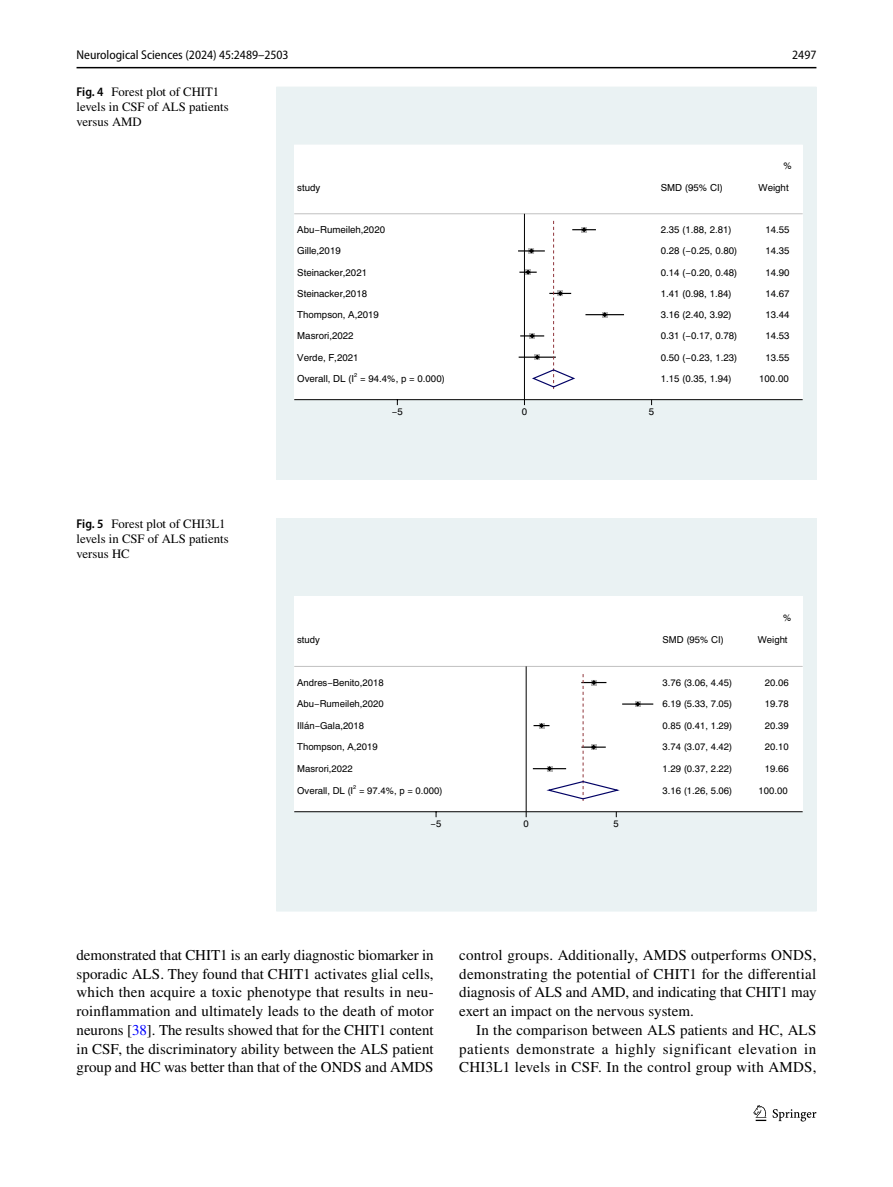
<style>
.page{position:relative;width:893px;height:1187px;background:#fff}
.page>*{position:absolute;margin:0;border:0;box-sizing:border-box;transform-origin:0 0}
.t1{font:15px/18.8px "STIX";letter-spacing:.005em;color:#000;text-align:justify}
.t2{font:12.75px/15px "STIX";color:#000}
.t3{font:semi-condensed 12.75px "Myriad Pro";color:#000}
.t4{font:9.6px "Helvetica 3";color:#000}
.t5{font:9.45px "Helvetica 4";color:#000}
.t6{font:5.7px "Helvetica 3";color:#000}
.t7{font:5.55px "Helvetica 4";color:#000}
.s1{font-family:"Myriad Pro";font-weight:600;font-stretch:semi-condensed}
.s2{color:#00f}
</style>
<div class="page">
<hr style="left:77px;top:67px;width:739px;height:1px;background:#000">
<svg style="left:753px;top:1105px;width:13px;height:15px"></svg>
<svg style="left:773px;top:1109px;width:43px;height:12px"></svg>
<div style="left:276px;top:87px;width:540px;height:392px;background:#eaf2f3"></div>
<div style="left:294px;top:145px;width:509px;height:254px;background:#fff"></div>
<hr style="left:294px;top:213px;width:509px;height:1px;background:#c0c0c0">
<hr style="left:585px;top:314px;width:39px;height:1px;background:#000">
<hr style="left:524px;top:214px;width:1px;height:185px;background:#000">
<svg style="left:602px;top:312px;width:6px;height:6px"></svg>
<svg style="left:518px;top:221px;width:78px;height:168px"></svg>
<hr style="left:294px;top:399px;width:509px;height:1px;background:#000">
<div style="left:276px;top:518px;width:540px;height:393px;background:#eaf2f3"></div>
<div style="left:294px;top:596px;width:509px;height:215px;background:#fff"></div>
<hr style="left:294px;top:666px;width:509px;height:1px;background:#c0c0c0">
<hr style="left:622px;top:703px;width:31px;height:1px;background:#000">
<hr style="left:533px;top:768px;width:33px;height:1px;background:#000">
<hr style="left:526px;top:666px;width:1px;height:145px;background:#000">
<svg style="left:635px;top:701px;width:6px;height:6px"></svg>
<svg style="left:534px;top:674px;width:86px;height:127px"></svg>
<hr style="left:294px;top:811px;width:509px;height:1px;background:#000">
<p class="t3" style="left:77px;top:48px;width:214px">Neurological Sciences (2024) 45:2489–2503</p>
<p class="t3" style="left:792px;top:48px;width:26px">2497</p>
<p class="t2" style="left:77px;top:85px;width:154px"><span class="s1">Fig. 4</span> Forest plot of CHIT1 levels in CSF of ALS patients versus AMD</p>
<p class="t2" style="left:77px;top:517px;width:154px"><span class="s1">Fig. 5</span> Forest plot of CHI3L1 levels in CSF of ALS patients versus HC</p>
<p class="t4" style="left:783px;top:160px;width:10px">%</p>
<p class="t4" style="left:297px;top:181px;width:25px">study</p>
<p class="t4" style="left:661px;top:181px;width:64px">SMD (95% CI)</p>
<p class="t4" style="left:759px;top:181px;width:32px">Weight</p>
<p class="t4" style="left:297px;top:224px;width:89px">Abu−Rumeileh,2020</p>
<p class="t4" style="left:661px;top:224px;width:72px">2.35 (1.88, 2.81)</p>
<p class="t4" style="left:765px;top:224px;width:26px">14.55</p>
<p class="t4" style="left:297px;top:245px;width:45px">Gille,2019</p>
<p class="t4" style="left:661px;top:245px;width:78px">0.28 (−0.25, 0.80)</p>
<p class="t4" style="left:765px;top:245px;width:26px">14.35</p>
<p class="t4" style="left:297px;top:266px;width:71px">Steinacker,2021</p>
<p class="t4" style="left:661px;top:266px;width:78px">0.14 (−0.20, 0.48)</p>
<p class="t4" style="left:765px;top:266px;width:26px">14.90</p>
<p class="t4" style="left:297px;top:287px;width:71px">Steinacker,2018</p>
<p class="t4" style="left:661px;top:287px;width:72px">1.41 (0.98, 1.84)</p>
<p class="t4" style="left:765px;top:287px;width:26px">14.67</p>
<p class="t4" style="left:297px;top:309px;width:83px">Thompson, A,2019</p>
<p class="t4" style="left:661px;top:309px;width:72px">3.16 (2.40, 3.92)</p>
<p class="t4" style="left:765px;top:309px;width:26px">13.44</p>
<p class="t4" style="left:297px;top:330px;width:58px">Masrori,2022</p>
<p class="t4" style="left:661px;top:330px;width:78px">0.31 (−0.17, 0.78)</p>
<p class="t4" style="left:765px;top:330px;width:26px">14.53</p>
<p class="t4" style="left:297px;top:351px;width:63px">Verde, F,2021</p>
<p class="t4" style="left:661px;top:351px;width:78px">0.50 (−0.23, 1.23)</p>
<p class="t4" style="left:765px;top:351px;width:26px">13.55</p>
<p class="t4" style="left:297px;top:372px;width:58px">Overall, DL (I</p>
<p class="t6" style="left:354px;top:371px;width:5px">2</p>
<p class="t4" style="left:360px;top:372px;width:86px">= 94.4%, p = 0.000)</p>
<p class="t4" style="left:661px;top:372px;width:72px">1.15 (0.35, 1.94)</p>
<p class="t4" style="left:759px;top:372px;width:31px">100.00</p>
<p class="t4" style="left:392px;top:405px;width:13px">−5</p>
<p class="t4" style="left:522px;top:405px;width:7px">0</p>
<p class="t4" style="left:649px;top:405px;width:7px">5</p>
<p class="t5" style="left:783px;top:612px;width:10px">%</p>
<p class="t5" style="left:297px;top:633px;width:24px">study</p>
<p class="t5" style="left:663px;top:633px;width:63px">SMD (95% CI)</p>
<p class="t5" style="left:758px;top:633px;width:31px">Weight</p>
<p class="t5" style="left:297px;top:676px;width:88px">Andres−Benito,2018</p>
<p class="t5" style="left:663px;top:676px;width:71px">3.76 (3.06, 4.45)</p>
<p class="t5" style="left:765px;top:676px;width:25px">20.06</p>
<p class="t5" style="left:297px;top:698px;width:88px">Abu−Rumeileh,2020</p>
<p class="t5" style="left:663px;top:698px;width:71px">6.19 (5.33, 7.05)</p>
<p class="t5" style="left:765px;top:698px;width:25px">19.78</p>
<p class="t5" style="left:297px;top:719px;width:68px">Illán−Gala,2018</p>
<p class="t5" style="left:663px;top:719px;width:71px">0.85 (0.41, 1.29)</p>
<p class="t5" style="left:765px;top:719px;width:25px">20.39</p>
<p class="t5" style="left:297px;top:741px;width:82px">Thompson, A,2019</p>
<p class="t5" style="left:663px;top:741px;width:71px">3.74 (3.07, 4.42)</p>
<p class="t5" style="left:765px;top:741px;width:25px">20.10</p>
<p class="t5" style="left:297px;top:762px;width:57px">Masrori,2022</p>
<p class="t5" style="left:663px;top:762px;width:71px">1.29 (0.37, 2.22)</p>
<p class="t5" style="left:765px;top:762px;width:25px">19.66</p>
<p class="t5" style="left:297px;top:784px;width:58px">Overall, DL (I</p>
<p class="t7" style="left:353px;top:783px;width:5px">2</p>
<p class="t5" style="left:359px;top:784px;width:85px">= 97.4%, p = 0.000)</p>
<p class="t5" style="left:663px;top:784px;width:71px">3.16 (1.26, 5.06)</p>
<p class="t5" style="left:759px;top:784px;width:31px">100.00</p>
<p class="t5" style="left:431px;top:817px;width:12px">−5</p>
<p class="t5" style="left:523px;top:817px;width:7px">0</p>
<p class="t5" style="left:614px;top:817px;width:7px">5</p>
<p class="t1" style="left:77px;top:946px;width:359px">demonstrated that CHIT1 is an early diagnostic biomarker in sporadic ALS. They found that CHIT1 activates glial cells, which then acquire a toxic phenotype that results in neu&shy;roinflammation and ultimately leads to the death of motor neurons [<span class="s2">38</span>]. The results showed that for the CHIT1 content in CSF, the discriminatory ability between the ALS patient group and HC was better than that of the ONDS and AMDS</p>
<p class="t1" style="left:459px;top:946px;width:359px">control groups. Additionally, AMDS outperforms ONDS, demonstrating the potential of CHIT1 for the differential diagnosis of ALS and AMD, and indicating that CHIT1 may exert an impact on the nervous system.</p>
<p class="t1" style="left:459px;top:1021px;width:359px;text-indent:17px">In the comparison between ALS patients and HC, ALS patients demonstrate a highly significant elevation in CHI3L1 levels in CSF. In the control group with AMDS,</p>
</div>
